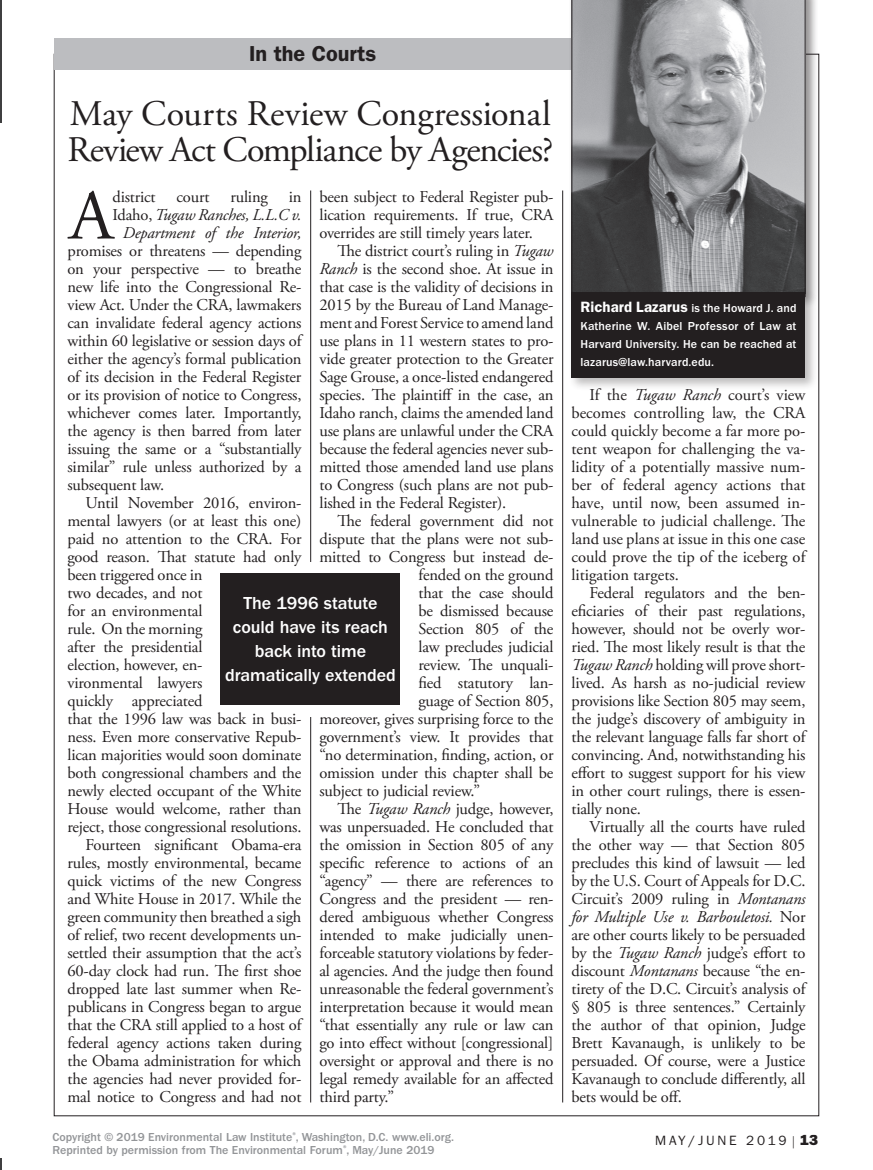
<style>
.page{position:relative;width:873px;height:1170px;background:#fff}
.page>*{position:absolute;margin:0;border:0;box-sizing:border-box;transform-origin:0 0}
.Body_text_3-line_dro{font:70.8px "Adobe Garamond Pro";color:#231f20}
.Column_head{font:36px/36px "Adobe Garamond Pro";color:#231f20}
.Column_rubric{font:600 21.75px "ITC Franklin Gothic Std";letter-spacing:-.005em;color:#231f20}
.Column_pullquote{font:500 18px/24px "ITC Franklin Gothic Std";letter-spacing:-.005em;color:#fff;text-align:center}
.Body_Text{font:16.5px/18px "Adobe Garamond Pro";letter-spacing:-.01em;color:#231f20;text-align:justify}
.Body_text_3-line_dro-2{font:16.5px "Adobe Garamond Pro";letter-spacing:-.025em;color:#231f20}
.Body_text_3-line_dro-3{font:italic 16.5px "Adobe Garamond Pro";letter-spacing:-.01em;color:#231f20}
.t1{font:13.5px "ITC Franklin Gothic Std";letter-spacing:.2em;color:#231f20}
.t2{font:500 12px "ITC Franklin Gothic Std";color:#939598}
.Front_bio{font:500 12px/18px "ITC Franklin Gothic Std";letter-spacing:.01em;color:#fff;text-align:justify}
.s1{font-style:italic}
.s2{font-style:normal}
.s3{font-weight:600;font-size:15px}
.s4{font-family:"Garamond"}
.s5{font-family:"ITC Franklin Gothic Std Hvy";font-size:15px}
</style>
<div class="page">
<hr style="left:310px;top:190px;width:1px;height:912px;background:#231f20">
<hr style="left:562px;top:190px;width:1px;height:912px;background:#231f20">
<div style="left:296px;top:562px;width:29px;height:155px;background:#fff"></div>
<hr style="left:0;top:0;width:2px;height:122px;background:#3f3f40">
<svg style="left:0;top:1158px;width:2px;height:12px"></svg>
<div style="left:54px;top:38px;width:518px;height:32px;background:#bcbdc0"></div>
<div style="left:220px;top:573px;width:180px;height:132px;background:#231f20"></div>
<div style="left:568px;top:0;width:250px;height:307px;background:#231f20;opacity:.3"></div>
<svg style="left:572px;top:0;width:234px;height:289px"></svg>
<div style="left:568px;top:289px;width:250px;height:102px;background:#231f20;opacity:.3"></div>
<div style="left:572px;top:292px;width:234px;height:86px;background:#231f20"></div>
<p class="Column_rubric" style="left:249px;top:41px;width:129px">In the Courts</p>
<p class="Column_head" style="left:68px;top:97px;width:487px">May Courts Review Congressional<br>Review Act Compliance by Agencies?</p>
<p class="Body_text_3-line_dro" style="left:69px;top:174px;width:46px">A</p>
<p class="Body_text_3-line_dro-2" style="left:113px;top:187px;width:45px">district</p>
<p class="Body_text_3-line_dro-2" style="left:177px;top:187px;width:34px">court</p>
<p class="Body_text_3-line_dro-2" style="left:230px;top:187px;width:39px">ruling</p>
<p class="Body_text_3-line_dro-2" style="left:289px;top:187px;width:14px">in</p>
<p class="Body_Text" style="left:320px;top:189px;width:236px">been subject to Federal Register pub&shy;lication requirements. If true, CRA overrides are still timely years later.</p>
<p class="Body_Text" style="left:320px;top:243px;width:236px;text-indent:18px">The district court’s ruling in <span class="s1">Tugaw Ranch</span> is the second shoe. At issue in that case is the validity of decisions in 2015 by the Bureau of Land Manage&shy;ment and Forest Service to amend land use plans in 11 western states to pro&shy;vide greater protection to the Greater Sage Grouse, a once-listed endangered species. The plaintiff in the case, an Idaho ranch, claims the amended land use plans are unlawful under the CRA because the federal agencies never sub&shy;mitted those amended land use plans to Congress (such plans are not pub&shy;lished in the Federal Register).</p>
<p class="Body_Text" style="left:338px;top:513px;width:217px">The federal government did not</p>
<p class="Body_Text" style="left:320px;top:531px;width:236px">dispute that the plans were not sub-</p>
<p class="Body_Text" style="left:320px;top:549px;width:236px">mitted to Congress but instead de-</p>
<p class="Body_Text" style="left:418px;top:567px;width:137px">fended on the ground</p>
<p class="Body_Text" style="left:418px;top:585px;width:137px">that the case should</p>
<p class="Body_Text" style="left:418px;top:603px;width:136px">be dismissed because</p>
<p class="Body_Text" style="left:418px;top:621px;width:136px">Section 805 of the</p>
<p class="Body_Text" style="left:418px;top:639px;width:137px">law precludes judicial</p>
<p class="Body_Text" style="left:418px;top:657px;width:137px">review. The unquali-</p>
<p class="Body_Text" style="left:418px;top:675px;width:137px">fied statutory lan-</p>
<p class="Body_Text" style="left:418px;top:693px;width:136px">guage of Section 805,</p>
<p class="Body_Text" style="left:320px;top:711px;width:235px">moreover, gives surprising force to the</p>
<p class="Body_Text" style="left:320px;top:729px;width:236px">government’s view. It provides that</p>
<p class="Body_Text" style="left:320px;top:747px;width:236px">“no determination, finding, action, or</p>
<p class="Body_Text" style="left:320px;top:765px;width:236px">omission under this chapter shall be</p>
<p class="Body_Text" style="left:320px;top:783px;width:162px">subject to judicial review.”</p>
<p class="Body_Text" style="left:320px;top:801px;width:236px;text-indent:18px">The <span class="s1">Tugaw Ranch</span> judge, however, was unpersuaded. He concluded that the omission in Section 805 of any specific reference to actions of an “agency” — there are references to Congress and the president — ren&shy;dered ambiguous whether Congress intended to make judicially unen&shy;forceable statutory violations by feder&shy;al agencies. And the judge then found unreasonable the federal government’s interpretation because it would mean “that essentially any rule or law can go into effect without [congressional] oversight or approval and there is no legal remedy available for an affected third party.”</p>
<p class="Body_text_3-line_dro-3" style="left:113px;top:205px;width:190px"><span class="s2">Idaho,</span> Tugaw Ranches, L.L.C v.</p>
<p class="Body_text_3-line_dro-3" style="left:123px;top:223px;width:180px">Department of the Interior,</p>
<p class="Body_text_3-line_dro-2" style="left:68px;top:241px;width:236px">promises or threatens — depending</p>
<p class="Body_text_3-line_dro-2" style="left:68px;top:259px;width:235px">on your perspective — to breathe</p>
<p class="Body_text_3-line_dro-2" style="left:68px;top:277px;width:236px">new life into the Congressional Re-</p>
<p class="Body_text_3-line_dro-2" style="left:68px;top:295px;width:236px">view Act. Under the CRA, lawmakers</p>
<p class="Body_text_3-line_dro-2" style="left:68px;top:313px;width:236px">can invalidate federal agency actions</p>
<p class="Body_text_3-line_dro-2" style="left:68px;top:331px;width:237px">within 60 legislative or session days of</p>
<p class="Body_text_3-line_dro-2" style="left:68px;top:349px;width:236px">either the agency’s formal publication</p>
<p class="Body_text_3-line_dro-2" style="left:68px;top:367px;width:235px">of its decision in the Federal Register</p>
<p class="Body_text_3-line_dro-2" style="left:68px;top:385px;width:236px">or its provision of notice to Congress,</p>
<p class="Body_text_3-line_dro-2" style="left:68px;top:403px;width:236px">whichever comes later. Importantly,</p>
<p class="Body_text_3-line_dro-2" style="left:68px;top:421px;width:235px">the agency is then barred from later</p>
<p class="Body_text_3-line_dro-2" style="left:68px;top:439px;width:235px">issuing the same or a “substantially</p>
<p class="Body_text_3-line_dro-2" style="left:68px;top:457px;width:236px">similar” rule unless authorized by a</p>
<p class="Body_text_3-line_dro-2" style="left:68px;top:475px;width:98px">subsequent law.</p>
<p class="Body_Text" style="left:68px;top:495px;width:236px;text-align:left;text-indent:18px">Until November 2016, environ&shy;mental lawyers (or at least this one) paid no attention to the CRA. For good reason. That statute had only been triggered once in<br>two decades, and not<br>for an environmental<br>rule. On the morning<br>after the presidential<br>election, however, en-<br>vironmental lawyers<br>quickly appreciated<br>that the 1996 law was back in busi&shy;ness. Even more conservative Repub&shy;lican majorities would soon dominate both congressional chambers and the newly elected occupant of the White<br>House would welcome, rather than reject, those congressional resolutions.</p>
<p class="Body_Text" style="left:68px;top:837px;width:237px;text-indent:18px">Fourteen significant Obama-era rules, mostly environmental, became quick victims of the new Congress and White House in 2017. While the green community then breathed a sigh of relief, two recent developments un&shy;settled their assumption that the act’s 60-day clock had run. The first shoe dropped late last summer when Re&shy;publicans in Congress began to argue that the CRA still applied to a host of federal agency actions taken during the Obama administration for which the agencies had never provided for&shy;mal notice to Congress and had not</p>
<p class="Column_pullquote" style="left:225px;top:591px;width:172px">The 1996 statute could have its reach back into time dramatically extended</p>
<p class="Front_bio" style="left:580px;top:299px;width:218px"><span class="s3">Richard Lazarus</span> is the Howard J. and Katherine W. Aibel Professor of Law at Harvard University. He can be reached at lazarus@law.harvard.edu.</p>
<p class="Body_Text" style="left:572px;top:387px;width:237px;text-indent:18px">If the <span class="s1">Tugaw Ranch</span> court’s view becomes controlling law, the CRA could quickly become a far more po&shy;tent weapon for challenging the va&shy;lidity of a potentially massive num&shy;ber of federal agency actions that have, until now, been assumed in&shy;vulnerable to judicial challenge. The land use plans at issue in this one case could prove the tip of the iceberg of litigation targets.</p>
<p class="Body_Text" style="left:572px;top:585px;width:237px;text-indent:18px">Federal regulators and the ben&shy;eficiaries of their past regulations, however, should not be overly wor&shy;ried. The most likely result is that the <span class="s1">Tugaw Ranch</span> holding will prove short&shy;lived. As harsh as no-judicial review provisions like Section 805 may seem, the judge’s discovery of ambiguity in the relevant language falls far short of convincing. And, notwithstanding his effort to suggest support for his view in other court rulings, there is essen&shy;tially none.</p>
<p class="Body_Text" style="left:572px;top:819px;width:237px;text-indent:18px">Virtually all the courts have ruled the other way — that Section 805 precludes this kind of lawsuit — led by the U.S. Court of Appeals for D.C.<br>Circuit’s 2009 ruling in <span class="s1">Montanans for Multiple Use v. Barbouletosi.</span> Nor are other courts likely to be persuaded by the <span class="s1">Tugaw Ranch</span> judge’s effort to discount <span class="s1">Montanans</span> because “the en&shy;tirety of the D.C. Circuit’s analysis of § 805 is three sentences.” Certainly the author of that opinion, Judge Brett Kavanaugh, is unlikely to be persuaded. Of course, were a Justice Kavanaugh to conclude differently, all bets would be off.</p>
<p class="t2" style="left:52px;top:1130px;width:403px">Copyright © 2019 Environmental Law Institute<sup>®</sup>, Washington, D.C. www.eli.org.</p>
<p class="t1" style="left:655px;top:1133px;width:164px">MAY/JUNE 2019 <span class="s4">|</span> <span class="s5">13</span></p>
<p class="t2" style="left:52px;top:1144px;width:384px">Reprinted by permission from The Environmental Forum<sup>®</sup>, May/June 2019</p>
</div>
